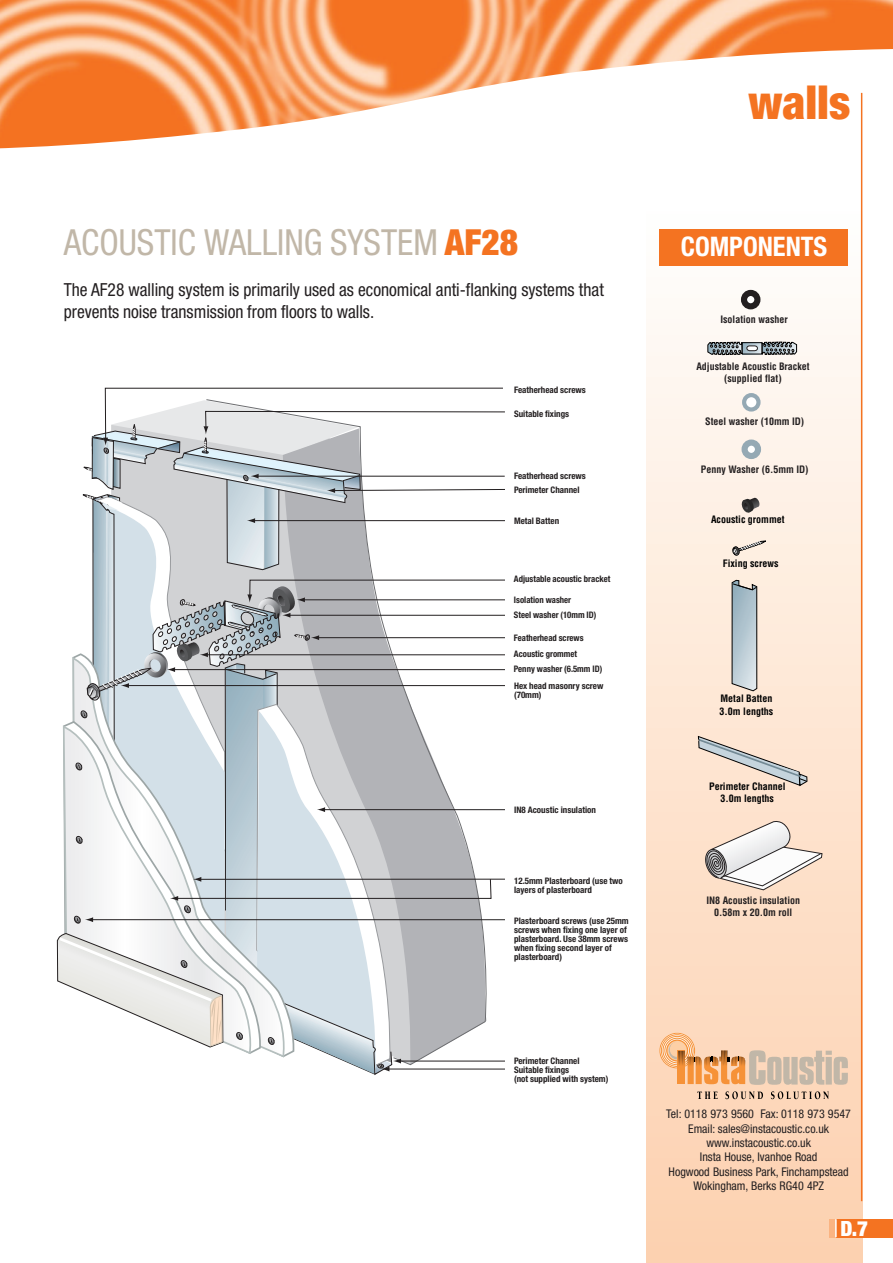
<style>
.page{position:relative;width:893px;height:1263px;background:#fff}
.page>*{position:absolute;margin:0;border:0;box-sizing:border-box;transform-origin:0 0}
.t1{font:900 condensed 46.8px "Helvetica Neue";color:#f47321}
.t2{font:condensed 36px "Helvetica Neue";color:#c1b7a8}
.t3{font:700 condensed 27px "Helvetica Neue";color:#fff}
.t4{font:900 condensed 21px "Helvetica Neue";color:#fff}
.t5{font:condensed 18px/22.5px "Helvetica Neue";color:#231f20}
.t6{font:condensed 12px/14.4px "Helvetica Neue";color:#231f20;text-align:center}
.t7{font:700 condensed 10.05px/12.1px "Helvetica";color:#231f20;text-align:center}
.t8{font:700 condensed 10.05px/12.1px "Helvetica";color:#000}
.t9{font:700 condensed 9px/9px "Helvetica Neue";color:#231f20}
.s1{font-weight:900;color:#f47321}
</style>
<div class="page">
<div style="left:646px;top:211px;width:216px;height:1052px;background:linear-gradient(to bottom,#fefdfa,#fdd0ae)"></div>
<div style="left:660px;top:229px;width:188px;height:36px;background:#f47321"></div>
<div style="left:836px;top:1219px;width:57px;height:18px;background:#f47321"></div>
<div style="left:829px;top:1219px;width:7px;height:18px;background:#fab482"></div>
<svg style="left:835px;top:1219px;width:2px;height:18px"></svg>
<img style="left:0;top:0;width:893px;height:48px">
<svg style="left:0;top:48px;width:893px;height:127px"></svg>
<svg style="left:659px;top:1032px;width:36px;height:36px"></svg>
<svg style="left:667px;top:1040px;width:20px;height:21px"></svg>
<div style="left:666px;top:1039px;width:22px;height:22px;border:1px solid #f69238;border-radius:50%"></div>
<div style="left:660px;top:1033px;width:35px;height:35px;border:1px solid #f69238;border-radius:50%"></div>
<div style="left:661px;top:1034px;width:32px;height:32px;border:1px solid #f69238;border-radius:50%"></div>
<div style="left:663px;top:1036px;width:29px;height:29px;border:1px solid #f69238;border-radius:50%"></div>
<div style="left:664px;top:1038px;width:26px;height:25px;border:1px solid #f69238;border-radius:50%"></div>
<svg style="left:669px;top:1042px;width:179px;height:43px;background:#e5bc99"></svg>
<svg style="left:697px;top:1091px;width:21px;height:8px"></svg>
<svg style="left:725px;top:1091px;width:38px;height:8px"></svg>
<svg style="left:771px;top:1091px;width:58px;height:8px"></svg>
<hr style="left:861px;top:93px;width:1px;height:1108px;background:#f47321">
<svg style="left:732px;top:540px;width:34px;height:16px"></svg>
<svg style="left:731px;top:580px;width:26px;height:111px;background:#adbac1"></svg>
<svg style="left:741px;top:497px;width:19px;height:16px"></svg>
<svg style="left:698px;top:736px;width:109px;height:50px;background:#e3d4c7"></svg>
<svg style="left:704px;top:819px;width:118px;height:71px"></svg>
<svg style="left:56px;top:387px;width:448px;height:688px"></svg>
<div style="left:744px;top:293px;width:13px;height:13px;background:#fff;border-radius:50%"></div>
<div style="left:741px;top:290px;width:19px;height:19px;border:6px solid #231f20;border-radius:50%"></div>
<svg style="left:708px;top:342px;width:89px;height:31px"></svg>
<div style="left:745px;top:443px;width:13px;height:13px;background:#fff;border-radius:50%"></div>
<div style="left:741px;top:439px;width:20px;height:20px;border:6px solid #95a9b4;border-radius:50%"></div>
<svg style="left:744px;top:395px;width:14px;height:14px"></svg>
<div style="left:742px;top:393px;width:19px;height:19px;border:4px solid #95a9b4;border-radius:50%"></div>
<h1 class="t1" style="left:748px;top:85px;width:103px">walls</h1>
<h2 class="t2" style="left:64px;top:229px;width:456px">ACOUSTIC WALLING SYSTEM <span class="s1">AF28</span></h2>
<h3 class="t5" style="left:64px;top:280px;width:542px">The AF28 walling system is primarily used as economical anti-flanking systems that prevents noise transmission from floors to walls.</h3>
<p class="t9" style="left:514px;top:386px;width:73px">Featherhead screws</p>
<p class="t9" style="left:514px;top:410px;width:57px">Suitable fixings</p>
<p class="t9" style="left:514px;top:470px;width:73px;line-height:13.4px">Featherhead screws<br>Perimeter Channel</p>
<p class="t9" style="left:514px;top:517px;width:47px">Metal Batten</p>
<p class="t9" style="left:514px;top:575px;width:98px">Adjustable acoustic bracket</p>
<p class="t9" style="left:514px;top:593px;width:84px;line-height:15px">Isolation washer<br>Steel washer (10mm ID)</p>
<p class="t9" style="left:514px;top:630px;width:71px;line-height:16.5px">Featherhead screws<br>Acoustic grommet</p>
<p class="t9" style="left:514px;top:661px;width:91px;line-height:17px">Penny washer (6.5mm ID)<br>Hex head masonry screw</p>
<p class="t9" style="left:514px;top:691px;width:29px">(70mm)</p>
<p class="t9" style="left:514px;top:806px;width:83px">IN8 Acoustic insulation</p>
<p class="t9" style="left:514px;top:877px;width:110px">12.5mm Plasterboard (use two layers of plasterboard</p>
<p class="t9" style="left:514px;top:917px;width:116px">Plasterboard screws (use 25mm screws when fixing one layer of plasterboard. Use 38mm screws when fixing second layer of plasterboard)</p>
<h3 class="t3" style="left:681px;top:237px;width:148px">COMPONENTS</h3>
<p class="t7" style="left:720px;top:313px;width:69px">Isolation washer</p>
<p class="t7" style="left:696px;top:361px;width:115px">Adjustable Acoustic Bracket (supplied flat)</p>
<p class="t7" style="left:705px;top:415px;width:101px">Steel washer (10mm ID)</p>
<p class="t7" style="left:701px;top:463px;width:109px">Penny Washer (6.5mm ID)</p>
<p class="t8" style="left:711px;top:514px;width:75px">Acoustic grommet</p>
<p class="t8" style="left:723px;top:558px;width:57px">Fixing screws</p>
<p class="t8" style="left:720px;top:693px;width:55px">Metal Batten<br>3.0m lengths</p>
<p class="t8" style="left:709px;top:781px;width:78px;text-align:center">Perimeter Channel<br>3.0m lengths</p>
<p class="t7" style="left:706px;top:894px;width:95px">IN8 Acoustic insulation<br>0.58m x 20.0m roll</p>
<p class="t9" style="left:514px;top:1057px;width:96px">Perimeter Channel<br>Suitable fixings<br>(not supplied with system)</p>
<h3 class="t6" style="left:666px;top:1108px;width:186px">Tel: 0118 973 9560 Fax: 0118 973 9547<br>Email: sales@instacoustic.co.uk www.instacoustic.co.uk<br>Insta House, Ivanhoe Road<br>Hogwood Business Park, Finchampstead<br>Wokingham, Berks RG40 4PZ</h3>
<h3 class="t4" style="left:840px;top:1221px;width:29px">D.7</h3>
</div>
